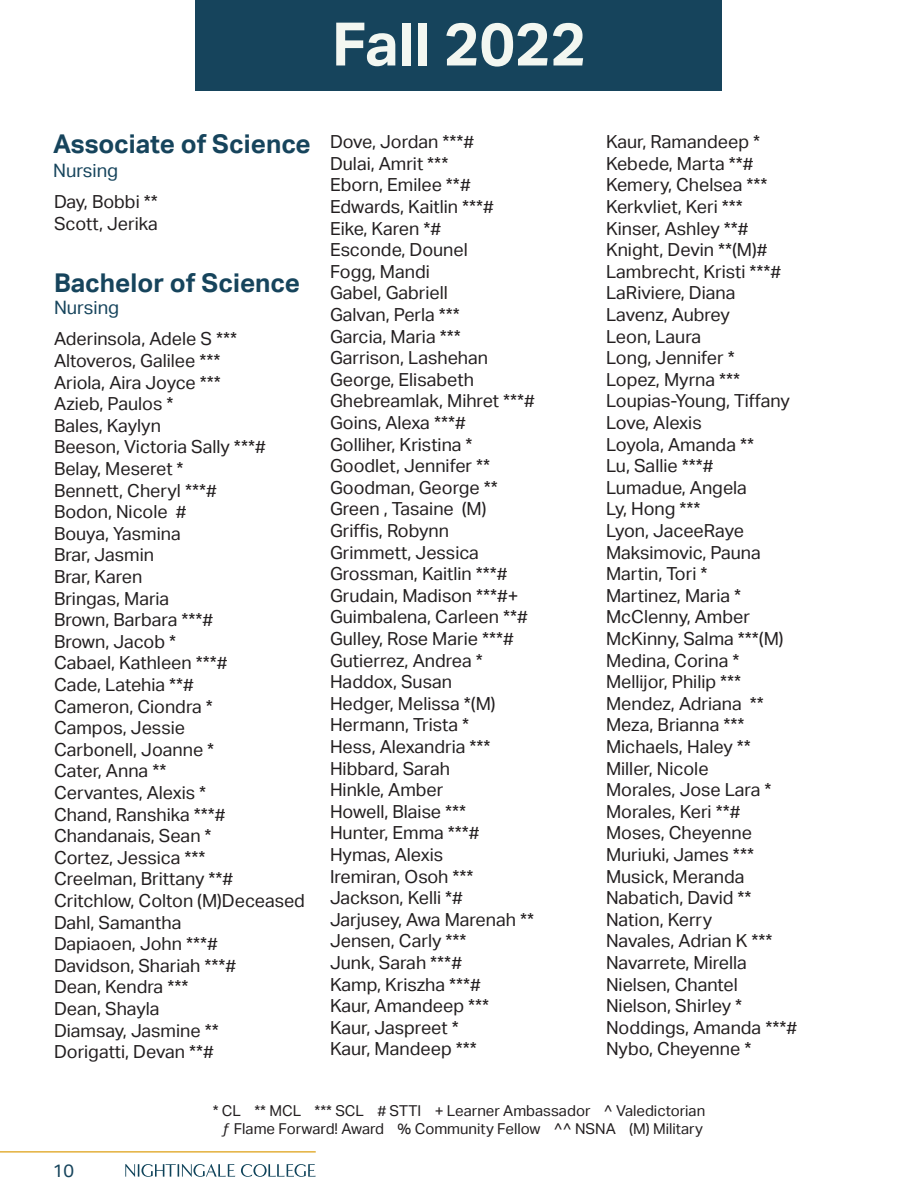
<style>
.page{position:relative;width:918px;height:1188px;background:#fff}
.page>*{position:absolute;margin:0;border:0;box-sizing:border-box;transform-origin:0 0}
.t1{font:700 60px "Aktiv Grotesk";color:#f3f7f1}
.t2{font:700 25.95px "Aktiv Grotesk";color:#16445c}
.t3{font:18.45px "Aktiv Grotesk";color:#16445c}
.t4{font:18px "Aktiv Grotesk";color:#231f20}
.t5{font:18px "Aktiv Grotesk";color:#16445c}
.t6{font:15px/18px "Aktiv Grotesk";color:#231f20;text-align:center}
</style>
<div class="page">
<svg style="left:125px;top:1164px;width:110px;height:13px"></svg>
<svg style="left:241px;top:1164px;width:75px;height:13px"></svg>
<hr style="left:0;top:1151px;width:316px;height:2px;background:#e3b03b">
<div style="left:196px;top:0;width:526px;height:90px;background:#16445c"></div>
<p class="t1" style="left:332px;top:10px;width:256px">Fall 2022</p>
<p class="t2" style="left:53px;top:129px;width:259px">Associate of Science</p>
<p class="t3" style="left:53px;top:160px;width:67px">Nursing</p>
<p class="t4" style="left:54px;top:192px;width:105px">Day, Bobbi **</p>
<p class="t4" style="left:54px;top:213px;width:105px">Scott, Jerika</p>
<p class="t2" style="left:54px;top:268px;width:248px">Bachelor of Science</p>
<p class="t3" style="left:54px;top:297px;width:67px">Nursing</p>
<p class="t4" style="left:54px;top:329px;width:185px">Aderinsola, Adele S ***</p>
<p class="t4" style="left:54px;top:350px;width:168px">Altoveros, Galilee ***</p>
<p class="t4" style="left:54px;top:372px;width:168px">Ariola, Aira Joyce ***</p>
<p class="t4" style="left:54px;top:393px;width:121px">Azieb, Paulos *</p>
<p class="t4" style="left:54px;top:415px;width:108px">Bales, Kaylyn</p>
<p class="t4" style="left:54px;top:437px;width:213px">Beeson, Victoria Sally ***#</p>
<p class="t4" style="left:54px;top:458px;width:131px">Belay, Meseret *</p>
<p class="t4" style="left:54px;top:480px;width:164px">Bennett, Cheryl ***#</p>
<p class="t4" style="left:54px;top:501px;width:134px">Bodon, Nicole #</p>
<p class="t4" style="left:54px;top:523px;width:128px">Bouya, Yasmina</p>
<p class="t4" style="left:54px;top:545px;width:102px">Brar, Jasmin</p>
<p class="t4" style="left:54px;top:566px;width:90px">Brar, Karen</p>
<p class="t4" style="left:54px;top:588px;width:117px">Bringas, Maria</p>
<p class="t4" style="left:54px;top:609px;width:161px">Brown, Barbara ***#</p>
<p class="t4" style="left:54px;top:631px;width:124px">Brown, Jacob *</p>
<p class="t4" style="left:54px;top:653px;width:175px">Cabael, Kathleen ***#</p>
<p class="t4" style="left:54px;top:674px;width:141px">Cade, Latehia **#</p>
<p class="t4" style="left:54px;top:696px;width:160px">Cameron, Ciondra *</p>
<p class="t4" style="left:54px;top:717px;width:133px">Campos, Jessie</p>
<p class="t4" style="left:54px;top:739px;width:162px">Carbonell, Joanne *</p>
<p class="t4" style="left:54px;top:761px;width:114px">Cater, Anna **</p>
<p class="t4" style="left:54px;top:782px;width:154px">Cervantes, Alexis *</p>
<p class="t4" style="left:54px;top:804px;width:173px">Chand, Ranshika ***#</p>
<p class="t4" style="left:54px;top:825px;width:159px">Chandanais, Sean *</p>
<p class="t4" style="left:54px;top:847px;width:153px">Cortez, Jessica ***</p>
<p class="t4" style="left:54px;top:869px;width:181px">Creelman, Brittany **#</p>
<p class="t4" style="left:54px;top:890px;width:253px">Critchlow, Colton (M)Deceased</p>
<p class="t4" style="left:54px;top:912px;width:129px">Dahl, Samantha</p>
<p class="t4" style="left:54px;top:933px;width:165px">Dapiaoen, John ***#</p>
<p class="t4" style="left:54px;top:955px;width:184px">Davidson, Shariah ***#</p>
<p class="t4" style="left:54px;top:977px;width:136px">Dean, Kendra ***</p>
<p class="t4" style="left:54px;top:998px;width:107px">Dean, Shayla</p>
<p class="t4" style="left:54px;top:1020px;width:166px">Diamsay, Jasmine **</p>
<p class="t4" style="left:54px;top:1041px;width:161px">Dorigatti, Devan **#</p>
<p class="t4" style="left:330px;top:132px;width:146px">Dove, Jordan ***#</p>
<p class="t4" style="left:330px;top:153px;width:120px">Dulai, Amrit ***</p>
<p class="t4" style="left:330px;top:175px;width:142px">Eborn, Emilee **#</p>
<p class="t4" style="left:330px;top:196px;width:165px">Edwards, Kaitlin ***#</p>
<p class="t4" style="left:330px;top:218px;width:113px">Eike, Karen *#</p>
<p class="t4" style="left:330px;top:240px;width:139px">Esconde, Dounel</p>
<p class="t4" style="left:330px;top:261px;width:101px">Fogg, Mandi</p>
<p class="t4" style="left:330px;top:283px;width:119px">Gabel, Gabriell</p>
<p class="t4" style="left:330px;top:304px;width:132px">Galvan, Perla ***</p>
<p class="t4" style="left:330px;top:326px;width:132px">Garcia, Maria ***</p>
<p class="t4" style="left:330px;top:348px;width:160px">Garrison, Lashehan</p>
<p class="t4" style="left:330px;top:369px;width:145px">George, Elisabeth</p>
<p class="t4" style="left:330px;top:391px;width:206px">Ghebreamlak, Mihret ***#</p>
<p class="t4" style="left:330px;top:412px;width:137px">Goins, Alexa ***#</p>
<p class="t4" style="left:330px;top:434px;width:144px">Golliher, Kristina *</p>
<p class="t4" style="left:330px;top:456px;width:162px">Goodlet, Jennifer **</p>
<p class="t4" style="left:330px;top:477px;width:169px">Goodman, George **</p>
<p class="t4" style="left:330px;top:499px;width:158px">Green , Tasaine (M)</p>
<p class="t4" style="left:330px;top:520px;width:121px">Griffis, Robynn</p>
<p class="t4" style="left:330px;top:542px;width:151px">Grimmett, Jessica</p>
<p class="t4" style="left:330px;top:564px;width:179px">Grossman, Kaitlin ***#</p>
<p class="t4" style="left:330px;top:585px;width:190px">Grudain, Madison ***#+</p>
<p class="t4" style="left:330px;top:607px;width:199px">Guimbalena, Carleen **#</p>
<p class="t4" style="left:330px;top:628px;width:185px">Gulley, Rose Marie ***#</p>
<p class="t4" style="left:330px;top:650px;width:154px">Gutierrez, Andrea *</p>
<p class="t4" style="left:330px;top:672px;width:124px">Haddox, Susan</p>
<p class="t4" style="left:330px;top:693px;width:167px">Hedger, Melissa *(M)</p>
<p class="t4" style="left:330px;top:715px;width:141px">Hermann, Trista *</p>
<p class="t4" style="left:330px;top:736px;width:162px">Hess, Alexandria ***</p>
<p class="t4" style="left:330px;top:758px;width:122px">Hibbard, Sarah</p>
<p class="t4" style="left:330px;top:780px;width:115px">Hinkle, Amber</p>
<p class="t4" style="left:330px;top:801px;width:138px">Howell, Blaise ***</p>
<p class="t4" style="left:330px;top:823px;width:151px">Hunter, Emma ***#</p>
<p class="t4" style="left:330px;top:844px;width:115px">Hymas, Alexis</p>
<p class="t4" style="left:330px;top:866px;width:145px">Iremiran, Osoh ***</p>
<p class="t4" style="left:330px;top:888px;width:134px">Jackson, Kelli *#</p>
<p class="t4" style="left:330px;top:909px;width:206px">Jarjusey, Awa Marenah **</p>
<p class="t4" style="left:330px;top:931px;width:138px">Jensen, Carly ***</p>
<p class="t4" style="left:330px;top:952px;width:133px">Junk, Sarah ***#</p>
<p class="t4" style="left:330px;top:974px;width:152px">Kamp, Kriszha ***#</p>
<p class="t4" style="left:330px;top:996px;width:161px">Kaur, Amandeep ***</p>
<p class="t4" style="left:330px;top:1017px;width:130px">Kaur, Jaspreet *</p>
<p class="t4" style="left:330px;top:1039px;width:148px">Kaur, Mandeep ***</p>
<p class="t4" style="left:606px;top:132px;width:156px">Kaur, Ramandeep *</p>
<p class="t4" style="left:606px;top:153px;width:149px">Kebede, Marta **#</p>
<p class="t4" style="left:606px;top:175px;width:163px">Kemery, Chelsea ***</p>
<p class="t4" style="left:606px;top:196px;width:138px">Kerkvliet, Keri ***</p>
<p class="t4" style="left:606px;top:218px;width:144px">Kinser, Ashley **#</p>
<p class="t4" style="left:606px;top:240px;width:163px">Knight, Devin **(M)#</p>
<p class="t4" style="left:606px;top:261px;width:177px">Lambrecht, Kristi ***#</p>
<p class="t4" style="left:606px;top:283px;width:131px">LaRiviere, Diana</p>
<p class="t4" style="left:606px;top:304px;width:126px">Lavenz, Aubrey</p>
<p class="t4" style="left:606px;top:326px;width:97px">Leon, Laura</p>
<p class="t4" style="left:606px;top:348px;width:130px">Long, Jennifer *</p>
<p class="t4" style="left:606px;top:369px;width:136px">Lopez, Myrna ***</p>
<p class="t4" style="left:606px;top:391px;width:185px">Loupias-Young, Tiffany</p>
<p class="t4" style="left:606px;top:412px;width:97px">Love, Alexis</p>
<p class="t4" style="left:606px;top:434px;width:150px">Loyola, Amanda **</p>
<p class="t4" style="left:606px;top:456px;width:109px">Lu, Sallie ***#</p>
<p class="t4" style="left:606px;top:477px;width:142px">Lumadue, Angela</p>
<p class="t4" style="left:606px;top:499px;width:96px">Ly, Hong ***</p>
<p class="t4" style="left:606px;top:520px;width:140px">Lyon, JaceeRaye</p>
<p class="t4" style="left:606px;top:542px;width:156px">Maksimovic, Pauna</p>
<p class="t4" style="left:606px;top:564px;width:103px">Martin, Tori *</p>
<p class="t4" style="left:606px;top:585px;width:137px">Martinez, Maria *</p>
<p class="t4" style="left:606px;top:607px;width:145px">McClenny, Amber</p>
<p class="t4" style="left:606px;top:628px;width:179px">McKinny, Salma ***(M)</p>
<p class="t4" style="left:606px;top:650px;width:135px">Medina, Corina *</p>
<p class="t4" style="left:606px;top:672px;width:137px">Mellijor, Philip ***</p>
<p class="t4" style="left:606px;top:693px;width:159px">Mendez, Adriana **</p>
<p class="t4" style="left:606px;top:715px;width:140px">Meza, Brianna ***</p>
<p class="t4" style="left:606px;top:736px;width:146px">Michaels, Haley **</p>
<p class="t4" style="left:606px;top:758px;width:104px">Miller, Nicole</p>
<p class="t4" style="left:606px;top:780px;width:167px">Morales, Jose Lara *</p>
<p class="t4" style="left:606px;top:801px;width:136px">Morales, Keri **#</p>
<p class="t4" style="left:606px;top:823px;width:147px">Moses, Cheyenne</p>
<p class="t4" style="left:606px;top:844px;width:150px">Muriuki, James ***</p>
<p class="t4" style="left:606px;top:866px;width:140px">Musick, Meranda</p>
<p class="t4" style="left:606px;top:888px;width:147px">Nabatich, David **</p>
<p class="t4" style="left:606px;top:909px;width:108px">Nation, Kerry</p>
<p class="t4" style="left:606px;top:931px;width:168px">Navales, Adrian K ***</p>
<p class="t4" style="left:606px;top:952px;width:143px">Navarrete, Mirella</p>
<p class="t4" style="left:606px;top:974px;width:133px">Nielsen, Chantel</p>
<p class="t4" style="left:606px;top:996px;width:138px">Nielson, Shirley *</p>
<p class="t4" style="left:606px;top:1017px;width:193px">Noddings, Amanda ***#</p>
<p class="t4" style="left:606px;top:1039px;width:147px">Nybo, Cheyenne *</p>
<p class="t5" style="left:53px;top:1160px;width:23px">10</p>
<p class="t6" style="left:213px;top:1102px;width:494px">* CL ** MCL *** SCL # STTI + Learner Ambassador ^ Valedictorian ƒ Flame Forward! Award % Community Fellow ^^ NSNA (M) Military</p>
</div>
